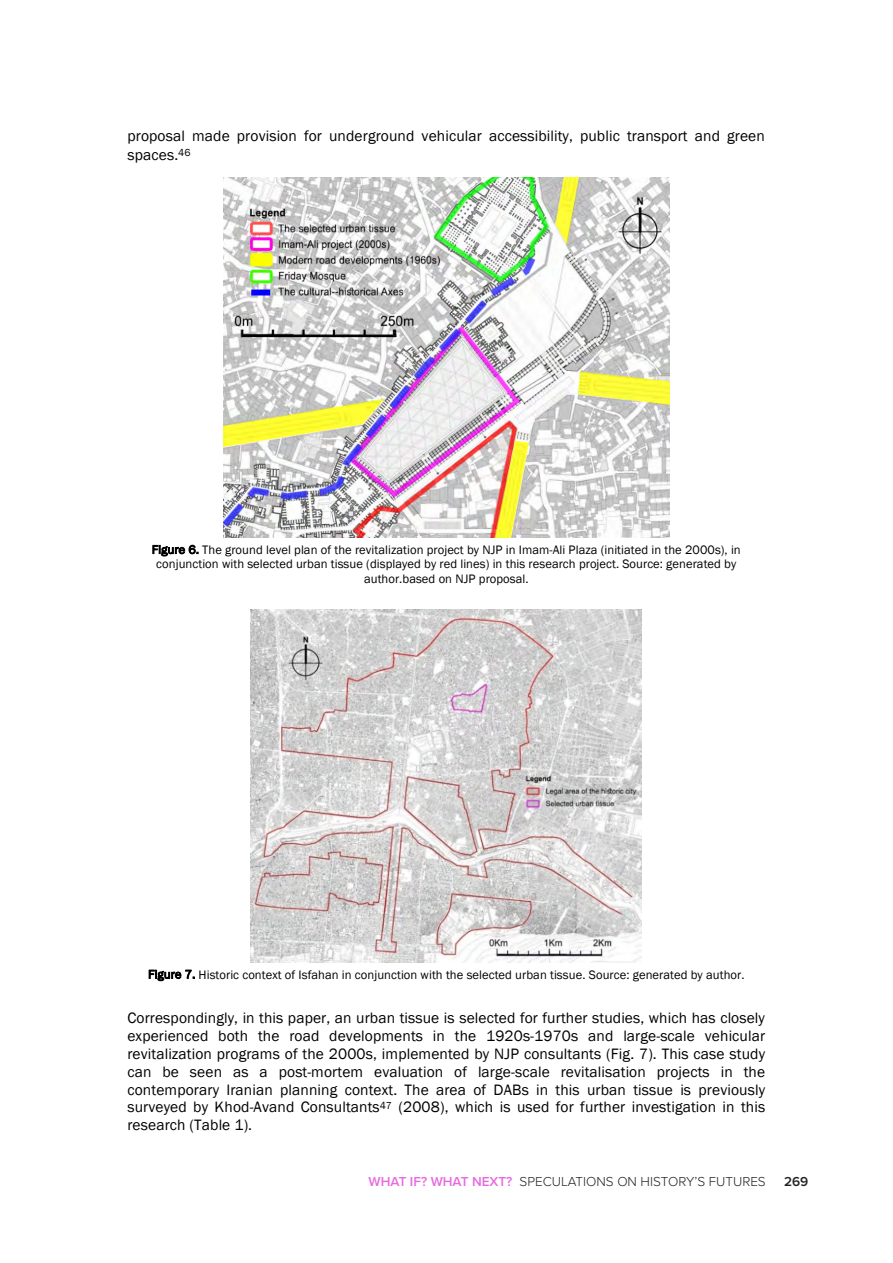
<style>
.page{position:relative;width:893px;height:1263px;background:#fff}
.page>*{position:absolute;margin:0;border:0;box-sizing:border-box;transform-origin:0 0}
.t1{font:15.45px/17.9px "Franklin Gothic";letter-spacing:.01em;color:#000}
.t2{font:300 13.5px "Proxima Nova";color:#231f20}
.t3{font:600 13.5px "Proxima Nova";color:#231f20}
.t4{font:12.6px/14.5px "Franklin Gothic";letter-spacing:.005em;color:#000;text-align:center}
.s1{font-size:12.3px}
.s2{font-weight:600;color:#e66be1}
</style>
<div class="page">
<img style="left:223px;top:178px;width:447px;height:359px">
<img style="left:251px;top:609px;width:391px;height:354px">
<p class="t1" style="left:127px;top:128px;width:639px">proposal made provision for underground vehicular accessibility, public transport and green spaces.<sup>46</sup></p>
<p class="t4" style="left:152px;top:542px;width:590px"><span class="s1">Figure 6.</span> The ground level plan of the revitalization project by NJP in Imam-Ali Plaza (initiated in the 2000s), in conjunction with selected urban tissue (displayed by red lines) in this research project. Source: generated by author.based on NJP proposal.</p>
<p class="t4" style="left:148px;top:967px;width:598px"><span class="s1">Figure 7.</span> Historic context of Isfahan in conjunction with the selected urban tissue. Source: generated by author.</p>
<p class="t1" style="left:127px;top:1009px;width:639px;text-align:justify">Correspondingly, in this paper, an urban tissue is selected for further studies, which has closely experienced both the road developments in the 1920s-1970s and large-scale vehicular revitalization programs of the 2000s, implemented by NJP consultants (Fig. 7). This case study can be seen as a post-mortem evaluation of large-scale revitalisation projects in the contemporary Iranian planning context. The area of DABs in this urban tissue is previously surveyed by Khod-Avand Consultants<sup>47</sup> (2008), which is used for further investigation in this research (Table 1).</p>
<p class="t2" style="left:368px;top:1172px;width:399px"><span class="s2">WHAT IF? WHAT NEXT?</span> SPECULATIONS ON HISTORY’S FUTURES</p>
<p class="t3" style="left:784px;top:1172px;width:26px">269</p>
</div>
